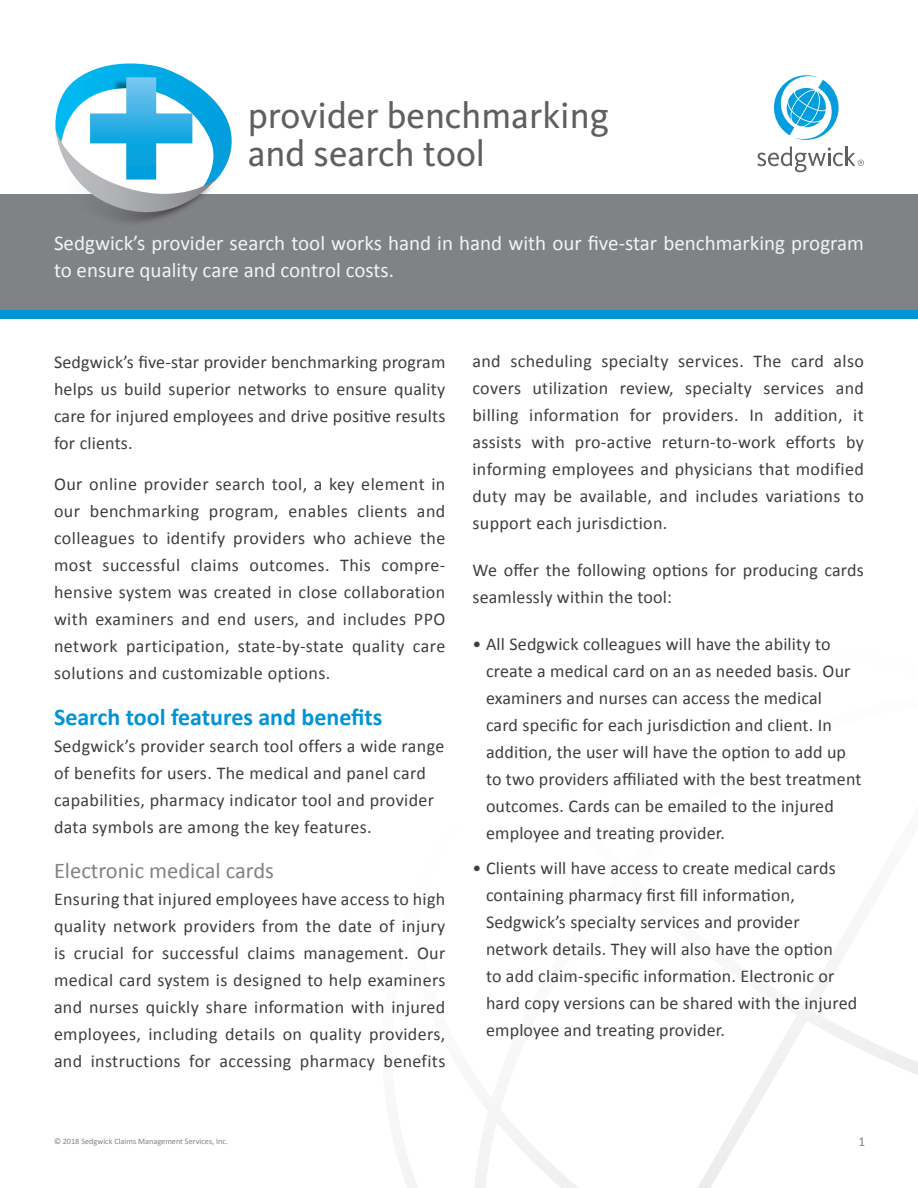
<style>
.page{position:relative;width:918px;height:1188px;background:#fff}
.page>*{position:absolute;margin:0;border:0;box-sizing:border-box;transform-origin:0 0}
.t1{font:37.35px/38.2px "Kievit OT";color:#5f5f62}
.t2{font:700 24px "Calibri";color:#0094d7}
.t3{font:22.5px "Calibri";color:#808285}
.t4{font:21px/27px "Calibri";color:#f2f3f4}
.t5{font:18px/27px "Calibri";letter-spacing:.01em;color:#3e3e3f;text-align:justify}
.t6{font:13.5px "Calibri";color:#808285}
.t7{font:8.25px "Calibri";color:#808285}
</style>
<div class="page">
<svg style="left:400px;top:968px;width:518px;height:220px"></svg>
<svg style="left:757px;top:75px;width:107px;height:97px"></svg>
<hr style="left:845px;top:146px;width:2px;height:20px;background:#5f5f62">
<div style="left:0;top:194px;width:918px;height:119px;background:#808285"></div>
<div style="left:0;top:311px;width:918px;height:8px;background:#0094d7"></div>
<svg style="left:55px;top:63px;width:177px;height:159px"></svg>
<p class="t1" style="left:248px;top:96px;width:363px">provider benchmarking and search tool</p>
<p class="t4" style="left:54px;top:230px;width:811px">Sedgwick’s provider search tool works hand in hand with our five-star benchmarking program to ensure quality care and control costs.</p>
<p class="t5" style="left:54px;top:349px;width:393px">Sedgwick’s five-star provider benchmarking program helps us build superior networks to ensure quality care for injured employees and drive positive results for clients.</p>
<p class="t5" style="left:54px;top:470px;width:393px">Our online provider search tool, a key element in our benchmarking program, enables clients and colleagues to identify providers who achieve the most successful claims outcomes. This compre&shy;hensive system was created in close collaboration with examiners and end users, and includes PPO network participation, state-by-state quality care solutions and customizable options.</p>
<p class="t2" style="left:54px;top:701px;width:330px">Search tool features and benefits</p>
<p class="t5" style="left:54px;top:732px;width:392px;text-align:left">Sedgwick’s provider search tool offers a wide range of benefits for users. The medical and panel card capabilities, pharmacy indicator tool and provider data symbols are among the key features.</p>
<p class="t3" style="left:54px;top:857px;width:222px">Electronic medical cards</p>
<p class="t5" style="left:54px;top:886px;width:393px">Ensuring that injured employees have access to high quality network providers from the date of injury is crucial for successful claims management. Our medical card system is designed to help examiners and nurses quickly share information with injured employees, including details on quality providers, and instructions for accessing pharmacy benefits</p>
<p class="t7" style="left:54px;top:1136px;width:176px">© 2018 Sedgwick Claims Management Services, Inc.</p>
<p class="t5" style="left:472px;top:347px;width:393px">and scheduling specialty services. The card also covers utilization review, specialty services and billing information for providers. In addition, it assists with pro-active return-to-work efforts by informing employees and physicians that modified duty may be available, and includes variations to support each jurisdiction.</p>
<p class="t5" style="left:472px;top:557px;width:393px">We offer the following options for producing cards seamlessly within the tool:</p>
<p class="t5" style="left:486px;top:631px;width:377px;text-align:left;text-indent:-14px">• All Sedgwick colleagues will have the ability to create a medical card on an as needed basis. Our examiners and nurses can access the medical<br>card specific for each jurisdiction and client. In addition, the user will have the option to add up to two providers affiliated with the best treatment outcomes. Cards can be emailed to the injured employee and treating provider.</p>
<p class="t5" style="left:486px;top:855px;width:373px;text-align:left;text-indent:-14px">• Clients will have access to create medical cards containing pharmacy first fill information, Sedgwick’s specialty services and provider network details. They will also have the option<br>to add claim-specific information. Electronic or hard copy versions can be shared with the injured employee and treating provider.</p>
<p class="t6" style="left:859px;top:1133px;width:8px">1</p>
</div>
